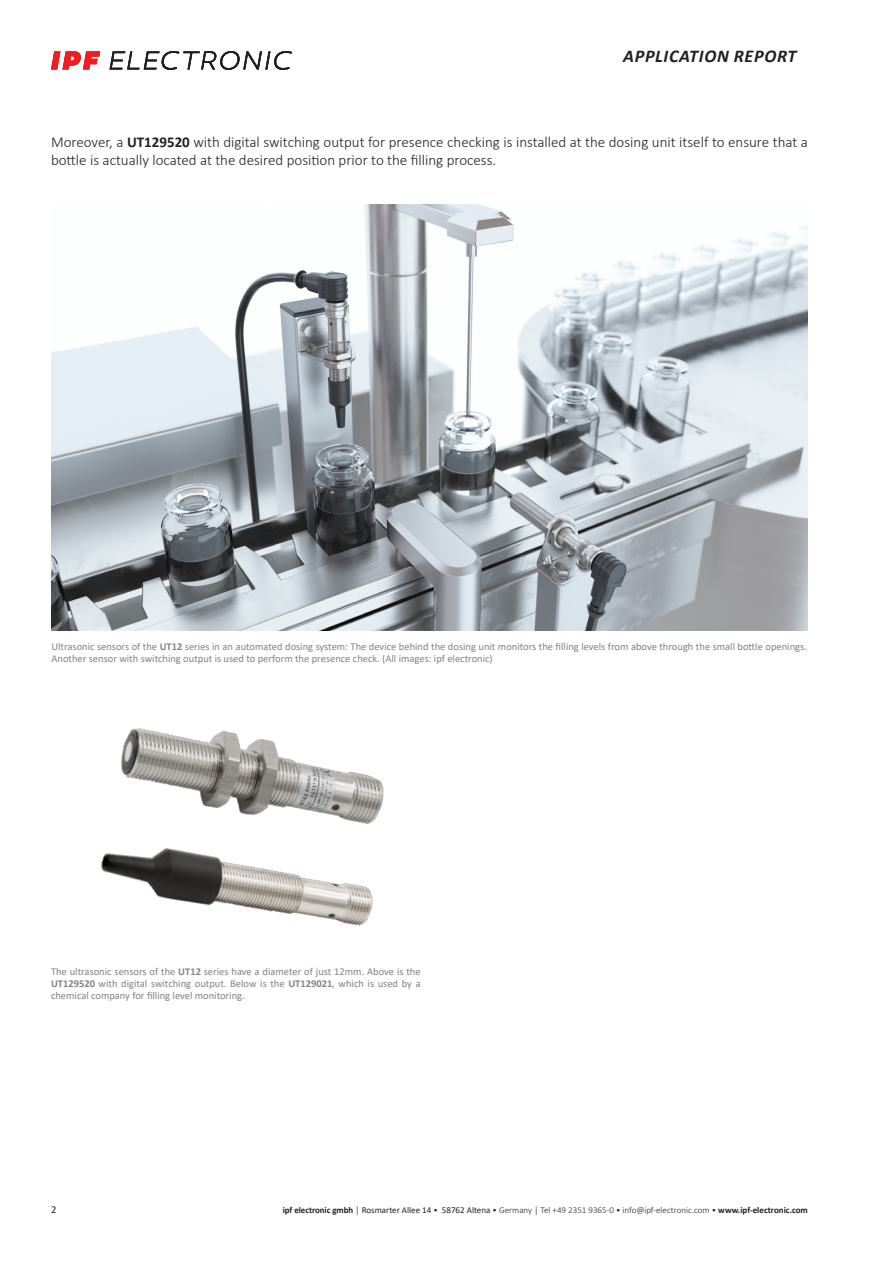
<style>
.page{position:relative;width:893px;height:1263px;background:#fff}
.page>*{position:absolute;margin:0;border:0;box-sizing:border-box;transform-origin:0 0}
.t1{font:italic 700 18px "Calibri";letter-spacing:.04em;color:#231f20}
.t2{font:300 15px/18px "Calibri";color:#231f20}
.t3{font:10.5px/12px "Calibri";color:#808285}
.t4{font:10.5px "Calibri";color:#231f20}
.t5{font:300 9px "Calibri";color:#231f20}
.s1{font-weight:700}
.s2{font-weight:400}
</style>
<div class="page">
<svg style="left:110px;top:51px;width:182px;height:19px"></svg>
<svg style="left:51px;top:51px;width:49px;height:18px"></svg>
<img style="left:51px;top:204px;width:757px;height:426px">
<img style="left:121px;top:728px;width:171px;height:32px">
<img style="left:100px;top:760px;width:284px;height:166px">
<h1 class="t1" style="left:623px;top:44px;width:175px">APPLICATION REPORT</h1>
<h2 class="t2" style="left:51px;top:133px;width:758px">Moreover, a <span class="s1">UT129520</span> with digital switching output for presence checking is installed at the dosing unit itself to ensure that a bottle is actually located at the desired position prior to the filling process.</h2>
<p class="t3" style="left:51px;top:641px;width:757px">Ultrasonic sensors of the <span class="s1">UT12</span> series in an automated dosing system: The device behind the dosing unit monitors the filling levels from above through the small bottle openings.<br>Another sensor with switching output is used to perform the presence check. (All images: ipf electronic)</p>
<p class="t3" style="left:51px;top:965px;width:371px;text-align:justify">The ultrasonic sensors of the <span class="s1">UT12</span> series have a diameter of just 12mm. Above is the <span class="s1">UT129520</span> with digital switching output. Below is the <span class="s1">UT129021</span>, which is used by a chemical company for filling level monitoring.</p>
<p class="t4" style="left:51px;top:1202px;width:7px">2</p>
<p class="t5" style="left:283px;top:1204px;width:527px"><span class="s1">ipf electronic gmbh</span> │ <span class="s2">Rosmarter Allee 14</span> • <span class="s2">58762 Altena</span> • Germany │ Tel +49 2351 9365-0 • info@ipf-electronic.com • <span class="s1">www.ipf-electronic.com</span></p>
</div>
